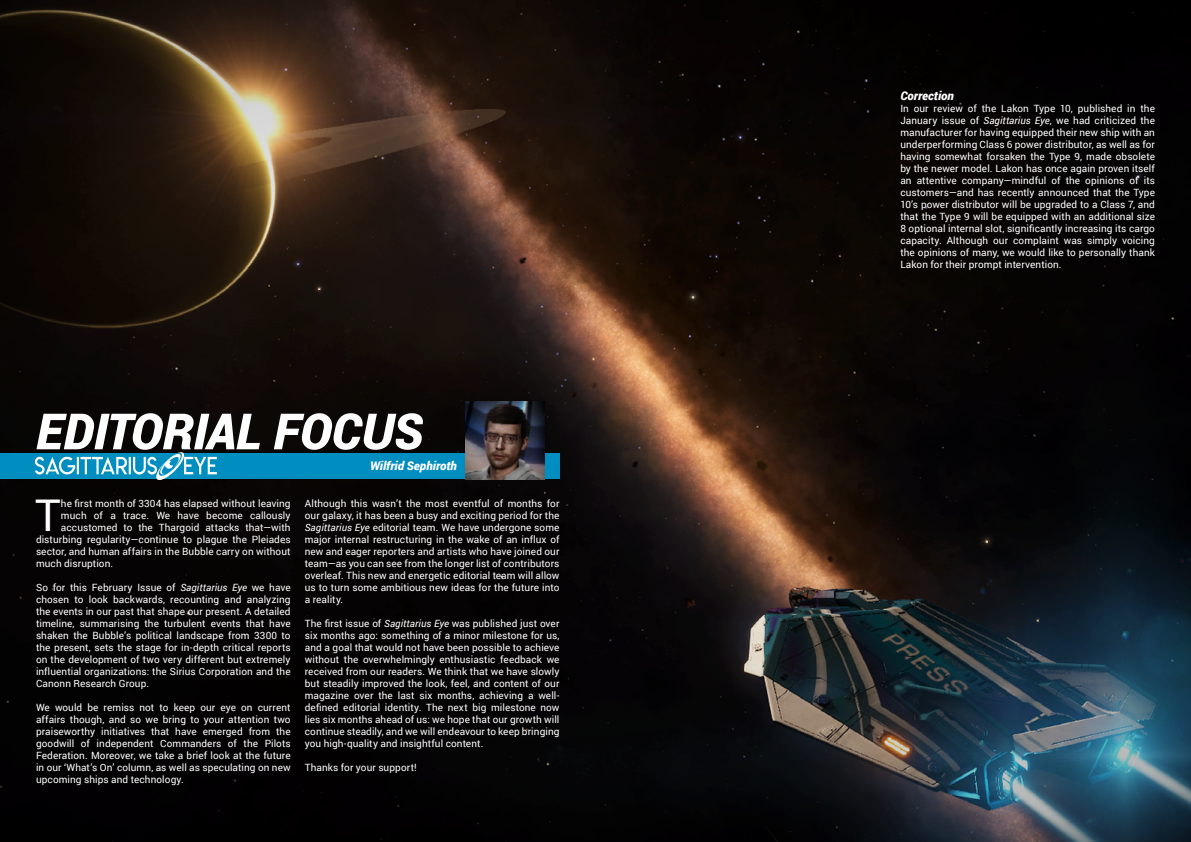
<style>
.page{position:relative;width:1191px;height:842px;background:#fff}
.page>*{position:absolute;margin:0;border:0;box-sizing:border-box;transform-origin:0 0}
.t1{font:italic 900 50px "Roboto";letter-spacing:-.005em;color:#fff}
.t2{font:43.8px "Roboto";color:#fff}
.t3{font:italic 900 12px "Roboto";color:#fff}
.t4{font:10px/12px "Roboto";letter-spacing:.01em;color:#fff;text-align:justify}
.s1{font-style:italic}
</style>
<div class="page">
<img style="left:0;top:0;width:1191px;height:842px">
<div style="left:0;top:453px;width:559px;height:26px;background:#008dc0"></div>
<img style="left:465px;top:401px;width:80px;height:78px">
<svg style="left:147px;top:444px;width:46px;height:38px"></svg>
<svg style="left:35px;top:457px;width:182px;height:17px"></svg>
<h1 class="t1" style="left:36px;top:396px;width:388px">EDITORIAL FOCUS</h1>
<p class="t3" style="left:370px;top:457px;width:88px">Wilfrid Sephiroth</p>
<h2 class="t2" style="left:35px;top:484px;width:27px">T</h2>
<p class="t4" style="left:61px;top:497px;width:231px">he first month of 3304 has elapsed without leaving</p>
<p class="t4" style="left:61px;top:509px;width:231px">much of a trace. We have become callously</p>
<p class="t4" style="left:61px;top:521px;width:231px">accustomed to the Thargoid attacks that—with</p>
<p class="t4" style="left:36px;top:533px;width:256px">disturbing regularity—continue to plague the Pleiades</p>
<p class="t4" style="left:36px;top:545px;width:256px">sector, and human affairs in the Bubble carry on without</p>
<p class="t4" style="left:36px;top:557px;width:79px">much disruption.</p>
<p class="t4" style="left:36px;top:581px;width:256px">So for this February Issue of <span class="s1">Sagittarius Eye</span> we have chosen to look backwards, recounting and analyzing the events in our past that shape our present. A detailed timeline, summarising the turbulent events that have shaken the Bubble’s political landscape from 3300 to the present, sets the stage for in-depth critical reports on the development of two very different but extremely influential organizations: the Sirius Corporation and the Canonn Research Group.</p>
<p class="t4" style="left:36px;top:701px;width:256px">We would be remiss not to keep our eye on current affairs though, and so we bring to your attention two praiseworthy initiatives that have emerged from the goodwill of independent Commanders of the Pilots Federation. Moreover, we take a brief look at the future in our ‘What’s On’ column, as well as speculating on new upcoming ships and technology.</p>
<p class="t4" style="left:305px;top:497px;width:256px">Although this wasn’t the most eventful of months for our galaxy, it has been a busy and exciting period for the <span class="s1">Sagittarius Eye</span> editorial team. We have undergone some major internal restructuring in the wake of an influx of new and eager reporters and artists who have joined our team—as you can see from the longer list of contributors overleaf. This new and energetic editorial team will allow us to turn some ambitious new ideas for the future into a reality.</p>
<p class="t4" style="left:305px;top:617px;width:256px">The first issue of <span class="s1">Sagittarius Eye</span> was published just over six months ago: something of a minor milestone for us, and a goal that would not have been possible to achieve without the overwhelmingly enthusiastic feedback we received from our readers. We think that we have slowly but steadily improved the look, feel, and content of our magazine over the last six months, achieving a well&shy;defined editorial identity. The next big milestone now lies six months ahead of us: we hope that our growth will continue steadily, and we will endeavour to keep bringing you high-quality and insightful content.</p>
<p class="t4" style="left:305px;top:761px;width:113px">Thanks for your support!</p>
<p class="t3" style="left:900px;top:88px;width:55px">Correction</p>
<p class="t4" style="left:900px;top:103px;width:256px">In our review of the Lakon Type 10, published in the January issue of <span class="s1">Sagittarius Eye</span>, we had criticized the manufacturer for having equipped their new ship with an underperforming Class 6 power distributor, as well as for having somewhat forsaken the Type 9, made obsolete by the newer model. Lakon has once again proven itself an attentive company—mindful of the opinions of its customers—and has recently announced that the Type 10’s power distributor will be upgraded to a Class 7, and that the Type 9 will be equipped with an additional size 8 optional internal slot, significantly increasing its cargo capacity. Although our complaint was simply voicing the opinions of many, we would like to personally thank Lakon for their prompt intervention.</p>
</div>
